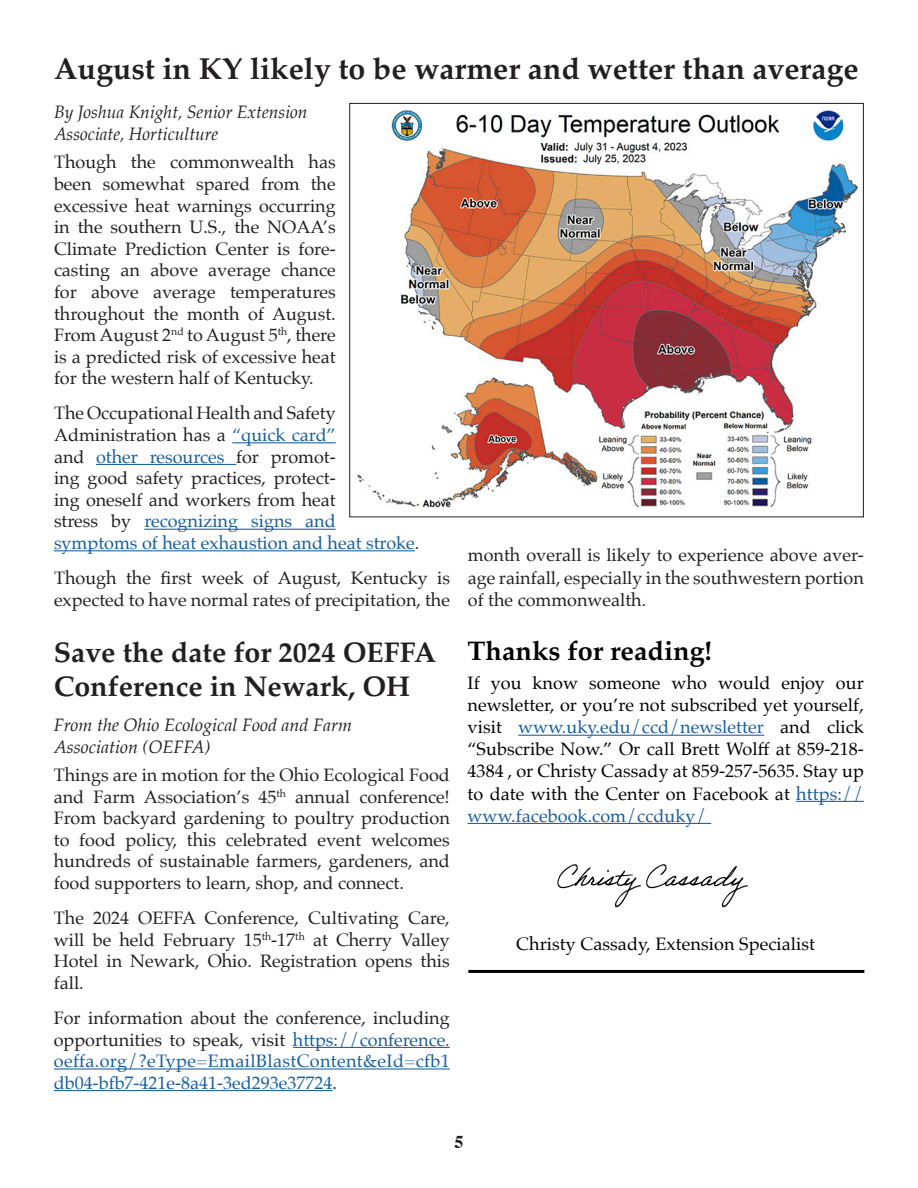
<style>
.page{position:relative;width:918px;height:1188px;background:#fff}
.page>*{position:absolute;margin:0;border:0;box-sizing:border-box;transform-origin:0 0}
.t1{font:700 30.3px "Palatino";color:#231f20}
.t2{font:700 28.5px/34.2px "Palatino";color:#231f20}
.t3{font:700 27px "Palatino";color:#000}
.t4{font:18px/21.6px "Palatino";color:#231f20;text-align:justify}
.t5{font:18px/22px "Palatino";letter-spacing:.005em;color:#000;text-align:justify}
.t6{font:18px/21.6px "Palatino";color:#175d9e;text-align:justify}
.t7{font:italic 18px "Palatino";color:#231f20}
.t8{font:700 18px "Times";color:#231f20}
.s1{color:#175d9e}
.s2{color:#231f20}
</style>
<div class="page">
<hr style="left:518px;top:735px;width:246px;height:1px;background:#175d9e">
<hr style="left:796px;top:801px;width:68px;height:1px;background:#175d9e">
<hr style="left:468px;top:823px;width:243px;height:1px;background:#175d9e">
<hr style="left:468px;top:970px;width:396px;height:3px;background:#000">
<img style="left:357px;top:110px;width:502px;height:398px">
<hr style="left:232px;top:442px;width:104px;height:1px;background:#175d9e">
<hr style="left:96px;top:464px;width:140px;height:1px;background:#175d9e">
<hr style="left:144px;top:529px;width:192px;height:1px;background:#175d9e">
<hr style="left:54px;top:550px;width:361px;height:1px;background:#175d9e">
<hr style="left:293px;top:1047px;width:157px;height:1px;background:#175d9e">
<hr style="left:54px;top:1068px;width:396px;height:2px;background:#175d9e">
<hr style="left:54px;top:1090px;width:279px;height:1px;background:#175d9e">
<img style="left:557px;top:864px;width:191px;height:44px">
<p class="t1" style="left:54px;top:43px;width:806px">August in KY likely to be warmer and wetter than average</p>
<p class="t7" style="left:54px;top:97px;width:255px">By Joshua Knight, Senior Extension</p>
<p class="t7" style="left:54px;top:119px;width:166px">Associate, Horticulture</p>
<p class="t4" style="left:54px;top:151px;width:283px">Though the commonwealth has been somewhat spared from the excessive heat warnings occurring in the southern U.S., the NOAA’s Climate Prediction Center is fore&shy;casting an above average chance for above average temperatures throughout the month of August.<br>From August 2<sup>nd</sup> to August 5<sup>th</sup>, there is a predicted risk of excessive heat for the western half of Kentucky.</p>
<p class="t4" style="left:54px;top:402px;width:367px;text-align:left">The Occupational Health and Safety Administration has a <span class="s1">“quick card”<br></span>and <span class="s1">other resources</span> for promot-<br>ing good safety practices, protect-<br>ing oneself and workers from heat<br>stress by <span class="s1">recognizing signs and symptoms of heat exhaustion and heat stroke</span>.</p>
<p class="t4" style="left:54px;top:567px;width:398px">Though the first week of August, Kentucky is expected to have normal rates of precipitation, the</p>
<p class="t2" style="left:54px;top:634px;width:384px">Save the date for 2024 OEFFA<br>Conference in Newark, OH</p>
<p class="t7" style="left:54px;top:710px;width:300px">From the Ohio Ecological Food and Farm</p>
<p class="t7" style="left:54px;top:731px;width:158px">Association (OEFFA)</p>
<p class="t4" style="left:54px;top:764px;width:398px">Things are in motion for the Ohio Ecological Food and Farm Association’s 45<sup>th</sup> annual conference!<br>From backyard gardening to poultry production to food policy, this celebrated event welcomes hundreds of sustainable farmers, gardeners, and food supporters to learn, shop, and connect.</p>
<p class="t4" style="left:54px;top:907px;width:398px">The 2024 OEFFA Conference, Cultivating Care, will be held February 15<sup>th</sup>-17<sup>th</sup> at Cherry Valley Hotel in Newark, Ohio. Registration opens this fall.</p>
<p class="t6" style="left:54px;top:1007px;width:398px"><span class="s2">For information about the conference, including opportunities to speak, visit</span> https://conference. oeffa.org/?eType=EmailBlastContent&amp;eId=cfb1 db04-bfb7-421e-8a41-3ed293e37724<span class="s2">.</span></p>
<p class="t4" style="left:468px;top:544px;width:397px;line-height:22.2px">month overall is likely to experience above aver&shy;age rainfall, especially in the southwestern portion of the commonwealth.</p>
<p class="t3" style="left:468px;top:628px;width:246px">Thanks for reading!</p>
<p class="t5" style="left:468px;top:672px;width:398px">If you know someone who would enjoy our newsletter, or you’re not subscribed yet yourself, visit <span class="s1">www.uky.edu/ccd/newsletter</span> and click “Subscribe Now.” Or call Brett Wolff at 859-218- 4384 , or Christy Cassady at 859-257-5635. Stay up to date with the Center on Facebook at <span class="s1">https:// www.facebook.com/ccduky/</span></p>
<p class="t5" style="left:516px;top:933px;width:300px">Christy Cassady, Extension Specialist</p>
<p class="t8" style="left:454px;top:1124px;width:10px">5</p>
</div>
